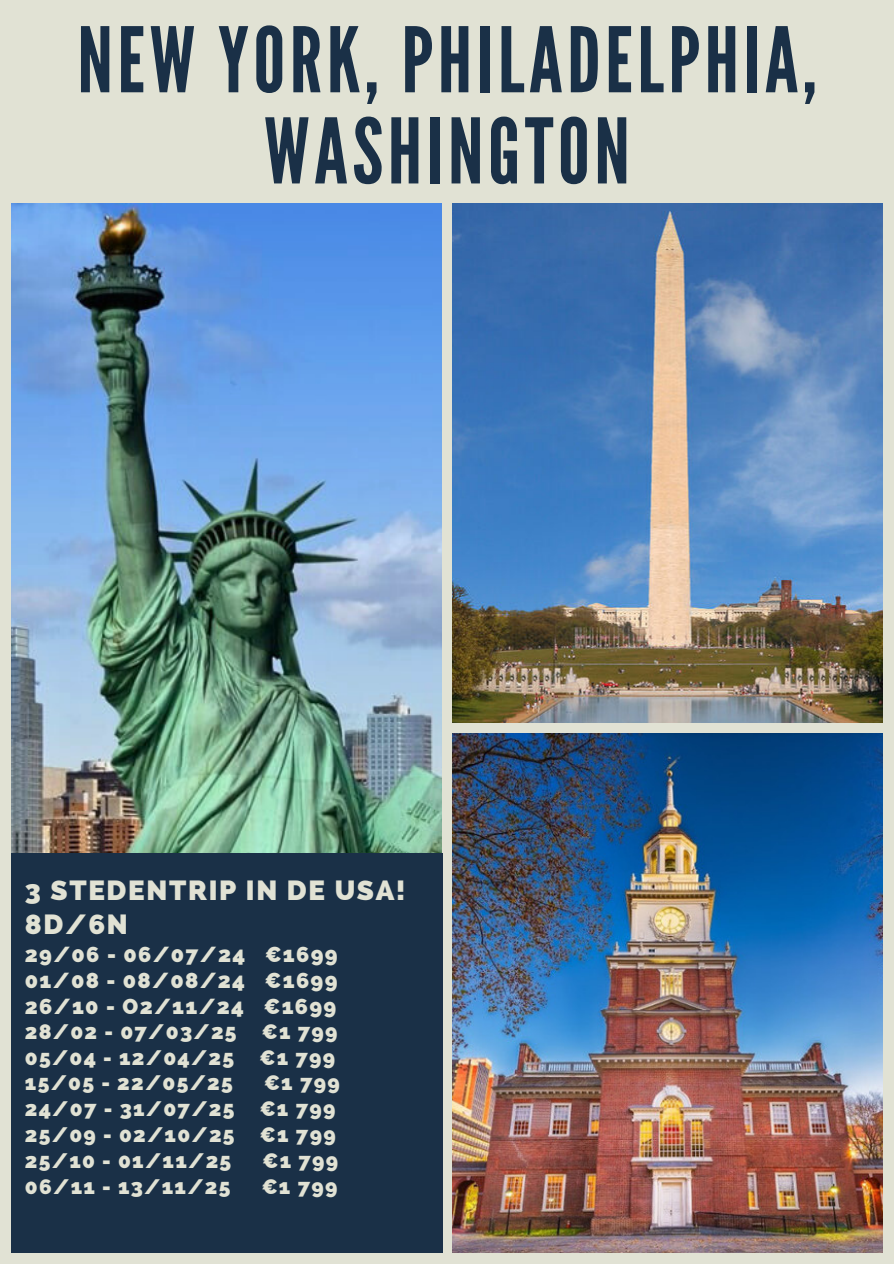
<style>
.page{position:relative;width:894px;height:1264px;background:#fff}
.page>*{position:absolute;margin:0;border:0;box-sizing:border-box;transform-origin:0 0}
.t1{font:90px/91.2px "League Gothic";letter-spacing:.05em;color:#1a3047;text-align:center}
.t2{font:800 27.75px "Raleway";letter-spacing:.06em;color:#e1e2d4}
.t3{font:800 21.75px "Raleway";letter-spacing:.06em;color:#e1e2d4}
.t4{font:800 21px "Raleway";letter-spacing:.06em;color:#e1e2d4}
</style>
<div class="page">
<div style="left:0;top:0;width:893px;height:1263px;background:#e1e2d4"></div>
<img style="left:11px;top:203px;width:430px;height:649px">
<img style="left:452px;top:203px;width:430px;height:519px">
<img style="left:452px;top:733px;width:430px;height:519px">
<div style="left:11px;top:852px;width:431px;height:400px;background:#1a3047"></div>
<h1 class="t1" style="left:77px;top:16px;width:740px">NEW YORK, PHILADELPHIA,<br>WASHINGTON</h1>
<p class="t2" style="left:25px;top:874px;width:381px">3 STEDENTRIP IN DE USA!</p>
<p class="t2" style="left:25px;top:907px;width:104px">8D/6N</p>
<p class="t3" style="left:25px;top:941px;width:314px">29/06 - 06/07/24 €1699</p>
<p class="t3" style="left:25px;top:967px;width:314px">01/08 - 08/08/24 €1699</p>
<p class="t3" style="left:25px;top:993px;width:313px">26/10 - O2/11/24 €1699</p>
<p class="t4" style="left:25px;top:1018px;width:314px">28/02 - 07/03/25 €1 799</p>
<p class="t4" style="left:25px;top:1044px;width:312px">05/04 - 12/04/25 €1 799</p>
<p class="t4" style="left:25px;top:1070px;width:209px">15/05 - 22/05/25</p>
<p class="t4" style="left:264px;top:1070px;width:77px">€1 799</p>
<p class="t4" style="left:25px;top:1096px;width:312px">24/07 - 31/07/25 €1 799</p>
<p class="t4" style="left:25px;top:1122px;width:312px">25/09 - 02/10/25 €1 799</p>
<p class="t4" style="left:25px;top:1148px;width:208px">25/10 - 01/11/25</p>
<p class="t4" style="left:262px;top:1148px;width:77px">€1 799</p>
<p class="t4" style="left:25px;top:1174px;width:207px">06/11 - 13/11/25</p>
<p class="t4" style="left:261px;top:1174px;width:77px">€1 799</p>
</div>
